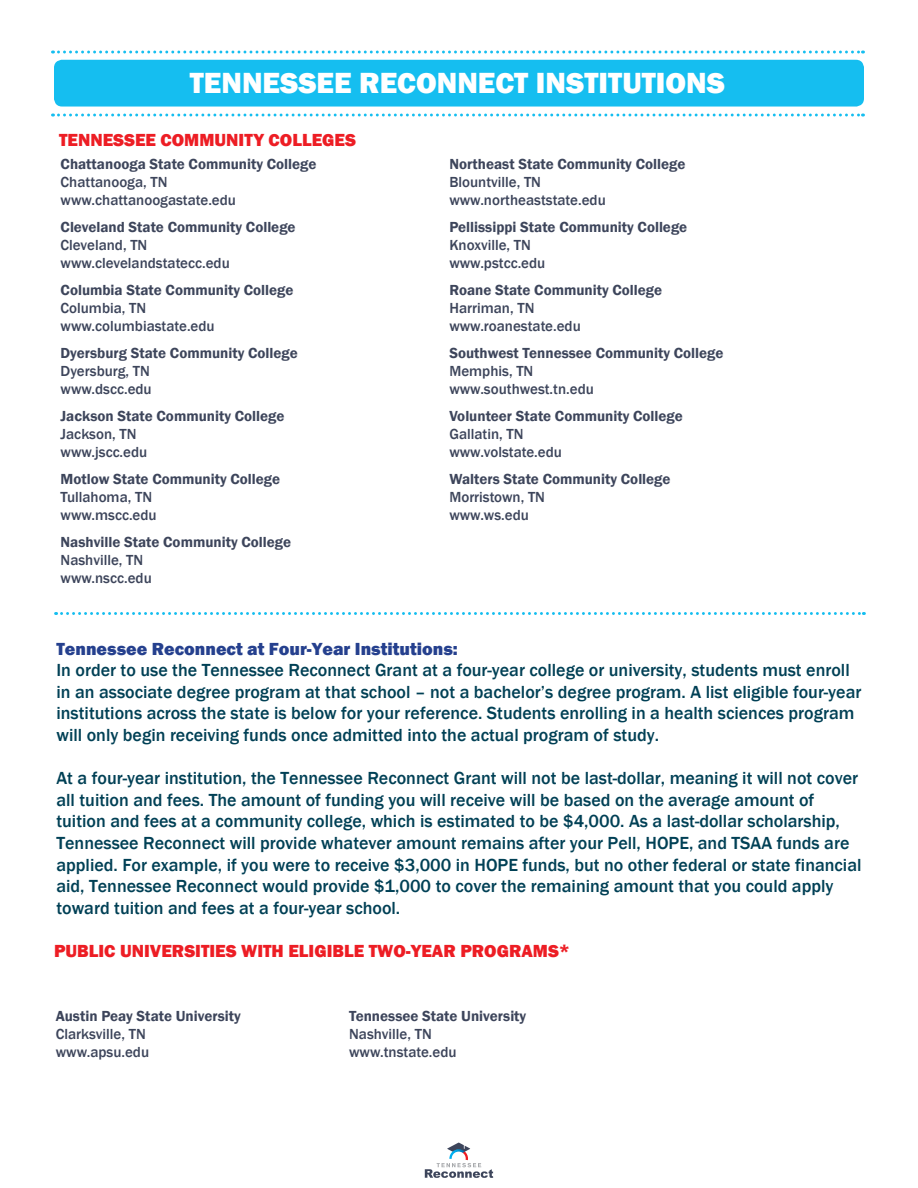
<style>
.page{position:relative;width:918px;height:1188px;background:#fff}
.page>*{position:absolute;margin:0;border:0;box-sizing:border-box;transform-origin:0 0}
.t1{font:800 30px "Franklin Gothic";color:#fff}
.t2{font:500 18px/21.6px "Franklin Gothic";color:#004055}
.t3{font:800 18px "Franklin Gothic";color:#ed1d24}
.t4{font:800 18px "Franklin Gothic";color:#25408e}
.t5{font:600 15px "Franklin Gothic";color:#3d455b}
.t6{font:500 15px/18px "Franklin Gothic";color:#3d455b}
</style>
<div class="page">
<svg style="left:425px;top:1143px;width:68px;height:35px"></svg>
<svg style="left:56px;top:612px;width:808px;height:3px"></svg>
<div style="left:54px;top:60px;width:810px;height:47px;background:#15bef0;border-radius:8px"></div>
<svg style="left:53px;top:114px;width:811px;height:3px"></svg>
<svg style="left:53px;top:51px;width:811px;height:3px"></svg>
<h1 class="t1" style="left:190px;top:71px;width:537px">TENNESSEE RECONNECT INSTITUTIONS</h1>
<p class="t3" style="left:59px;top:133px;width:298px">TENNESSEE COMMUNITY COLLEGES</p>
<p class="t5" style="left:61px;top:158px;width:257px">Chattanooga State Community College</p>
<p class="t6" style="left:61px;top:174px;width:177px">Chattanooga, TN www.chattanoogastate.edu</p>
<p class="t5" style="left:61px;top:221px;width:237px">Cleveland State Community College</p>
<p class="t6" style="left:61px;top:237px;width:171px">Cleveland, TN www.clevelandstatecc.edu</p>
<p class="t5" style="left:61px;top:284px;width:234px">Columbia State Community College</p>
<p class="t6" style="left:61px;top:300px;width:156px">Columbia, TN www.columbiastate.edu</p>
<p class="t5" style="left:61px;top:347px;width:239px">Dyersburg State Community College</p>
<p class="t6" style="left:61px;top:363px;width:93px">Dyersburg, TN www.dscc.edu</p>
<p class="t5" style="left:61px;top:410px;width:225px">Jackson State Community College</p>
<p class="t6" style="left:61px;top:426px;width:88px">Jackson, TN www.jscc.edu</p>
<p class="t5" style="left:61px;top:473px;width:221px">Motlow State Community College</p>
<p class="t6" style="left:61px;top:489px;width:98px">Tullahoma, TN www.mscc.edu</p>
<p class="t5" style="left:61px;top:536px;width:232px">Nashville State Community College</p>
<p class="t6" style="left:61px;top:552px;width:93px">Nashville, TN www.nscc.edu</p>
<p class="t5" style="left:449px;top:158px;width:238px">Northeast State Community College</p>
<p class="t6" style="left:449px;top:174px;width:158px">Blountville, TN www.northeaststate.edu</p>
<p class="t5" style="left:449px;top:221px;width:239px">Pellissippi State Community College</p>
<p class="t6" style="left:449px;top:237px;width:97px">Knoxville, TN www.pstcc.edu</p>
<p class="t5" style="left:449px;top:284px;width:214px">Roane State Community College</p>
<p class="t6" style="left:449px;top:300px;width:133px">Harriman, TN www.roanestate.edu</p>
<p class="t5" style="left:449px;top:347px;width:276px">Southwest Tennessee Community College</p>
<p class="t6" style="left:449px;top:363px;width:146px">Memphis, TN www.southwest.tn.edu</p>
<p class="t5" style="left:449px;top:410px;width:235px">Volunteer State Community College</p>
<p class="t6" style="left:449px;top:426px;width:114px">Gallatin, TN www.volstate.edu</p>
<p class="t5" style="left:449px;top:473px;width:223px">Walters State Community College</p>
<p class="t6" style="left:449px;top:489px;width:97px">Morristown, TN www.ws.edu</p>
<p class="t4" style="left:56px;top:641px;width:403px">Tennessee Reconnect at Four-Year Institutions:</p>
<p class="t2" style="left:56px;top:660px;width:806px">In order to use the Tennessee Reconnect Grant at a four-year college or university, students must enroll in an associate degree program at that school – not a bachelor’s degree program. A list eligible four-year institutions across the state is below for your reference. Students enrolling in a health sciences program will only begin receiving funds once admitted into the actual program of study.</p>
<p class="t2" style="left:56px;top:768px;width:807px">At a four-year institution, the Tennessee Reconnect Grant will not be last-dollar, meaning it will not cover all tuition and fees. The amount of funding you will receive will be based on the average amount of tuition and fees at a community college, which is estimated to be $4,000. As a last-dollar scholarship, Tennessee Reconnect will provide whatever amount remains after your Pell, HOPE, and TSAA funds are applied. For example, if you were to receive $3,000 in HOPE funds, but no other federal or state financial aid, Tennessee Reconnect would provide $1,000 to cover the remaining amount that you could apply toward tuition and fees at a four-year school.</p>
<p class="t3" style="left:54px;top:943px;width:517px">PUBLIC UNIVERSITIES WITH ELIGIBLE TWO-YEAR PROGRAMS*</p>
<p class="t5" style="left:56px;top:1010px;width:186px">Austin Peay State University</p>
<p class="t6" style="left:56px;top:1025px;width:95px">Clarksville, TN www.apsu.edu</p>
<p class="t5" style="left:349px;top:1010px;width:179px">Tennessee State University</p>
<p class="t6" style="left:349px;top:1025px;width:109px">Nashville, TN www.tnstate.edu</p>
</div>
